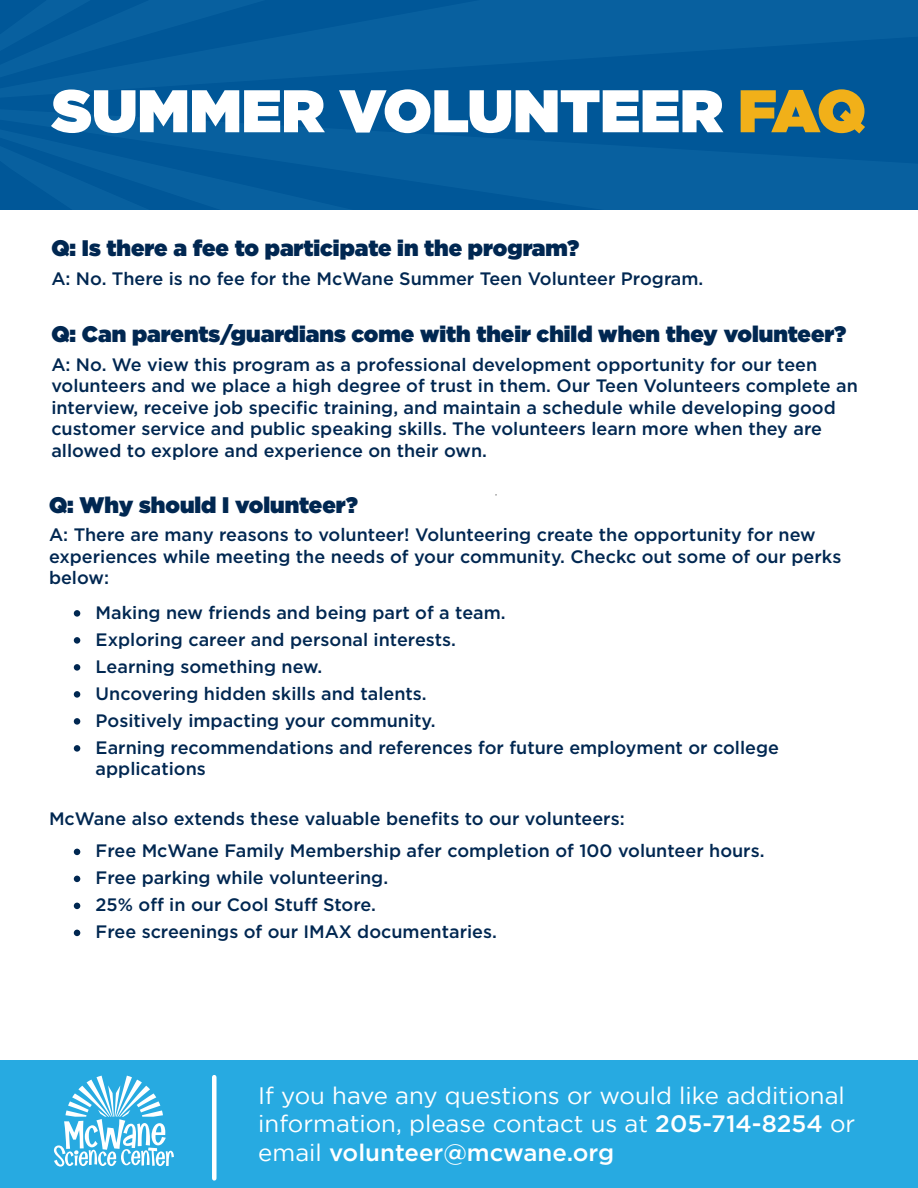
<style>
.page{position:relative;width:918px;height:1188px;background:#fff}
.page>*{position:absolute;margin:0;border:0;box-sizing:border-box;transform-origin:0 0}
.t1{font:900 60px "Gotham";color:#fff}
.t2{font:23.7px/28.8px "Gotham";color:#fff}
.t3{font:900 22.5px "Gotham";color:#002751}
.t4{font:500 18px/27px "Gotham";color:#002751}
.s1{color:#f1b019}
.s2{font-weight:500}
</style>
<div class="page">
<div style="left:0;top:1061px;width:918px;height:127px;background:#27aae1"></div>
<svg style="left:54px;top:1076px;width:120px;height:91px"></svg>
<div style="left:212px;top:1077px;width:5px;height:101px;background:#fff"></div>
<div style="left:0;top:0;width:918px;height:209px;background:#045c9c"></div>
<div style="left:74px;top:610px;width:6px;height:7px;background:#002751;border-radius:50%"></div>
<div style="left:74px;top:637px;width:6px;height:7px;background:#002751;border-radius:50%"></div>
<div style="left:74px;top:664px;width:6px;height:7px;background:#002751;border-radius:50%"></div>
<div style="left:74px;top:691px;width:6px;height:7px;background:#002751;border-radius:50%"></div>
<div style="left:74px;top:718px;width:6px;height:7px;background:#002751;border-radius:50%"></div>
<div style="left:74px;top:745px;width:6px;height:7px;background:#002751;border-radius:50%"></div>
<svg style="left:74px;top:849px;width:6px;height:6px"></svg>
<svg style="left:74px;top:876px;width:6px;height:6px"></svg>
<svg style="left:74px;top:903px;width:6px;height:6px"></svg>
<svg style="left:74px;top:930px;width:6px;height:6px"></svg>
<h1 class="t1" style="left:52px;top:84px;width:815px">SUMMER VOLUNTEER <span class="s1">FAQ</span></h1>
<p class="t3" style="left:51px;top:238px;width:529px">Q: Is there a fee to participate in the program?</p>
<p class="t4" style="left:51px;top:266px;width:654px">A: No. There is no fee for the McWane Summer Teen Volunteer Program.</p>
<p class="t3" style="left:51px;top:324px;width:797px">Q: Can parents/guardians come with their child when they volunteer?</p>
<p class="t4" style="left:51px;top:354px;width:808px;line-height:21.6px">A: No. We view this program as a professional development opportunity for our teen volunteers and we place a high degree of trust in them. Our Teen Volunteers complete an interview, receive job specific training, and maintain a schedule while developing good customer service and public speaking skills. The volunteers learn more when they are allowed to explore and experience on their own.</p>
<p class="t3" style="left:49px;top:495px;width:310px">Q: Why should I volunteer?</p>
<p class="t4" style="left:49px;top:525px;width:794px;line-height:21.6px">A: There are many reasons to volunteer! Volunteering create the opportunity for new experiences while meeting the needs of your community. Checkc out some of our perks below:</p>
<p class="t4" style="left:96px;top:600px;width:685px">Making new friends and being part of a team.<br>Exploring career and personal interests.<br>Learning something new.<br>Uncovering hidden skills and talents.<br>Positively impacting your community.<br>Earning recommendations and references for future employment or college</p>
<p class="t4" style="left:96px;top:756px;width:112px">applications</p>
<p class="t4" style="left:96px;top:804px;width:670px;line-height:32px;text-indent:-47px">McWane also extends these valuable benefits to our volunteers:<br>Free McWane Family Membership afer completion of 100 volunteer hours.</p>
<p class="t4" style="left:96px;top:865px;width:403px">Free parking while volunteering.<br>25% off in our Cool Stuff Store.<br>Free screenings of our IMAX documentaries.</p>
<h2 class="t2" style="left:258px;top:1082px;width:598px">If you have any questions or would like additional information, please contact us at <span class="s2">205-714-8254</span> or email <span class="s2">volunteer@mcwane.org</span></h2>
</div>
